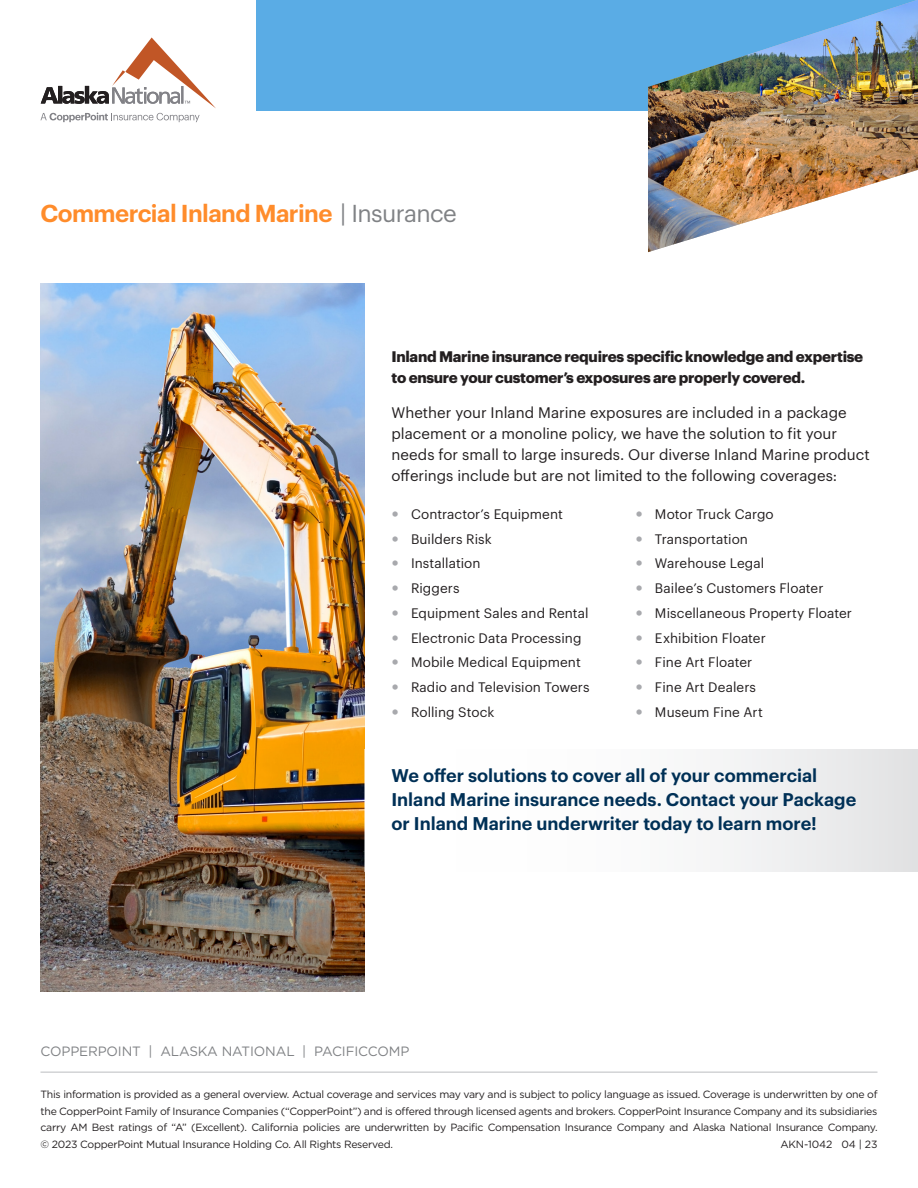
<style>
.page{position:relative;width:918px;height:1188px;background:#fff}
.page>*{position:absolute;margin:0;border:0;box-sizing:border-box;transform-origin:0 0}
.t1{font:600 24px "Graphik";letter-spacing:-.025em;color:#ff8c2b}
.t2{font:600 18px/24px "Graphik";color:#003056}
.Body{font:15px/21px "Graphik";color:#231f20}
.Body-2{font:700 15px/21px "Graphik";letter-spacing:-.02em;color:#231f20}
.t3{font:13.5px "Graphik";letter-spacing:.005em;color:#231f20}
.States{font:13.5px "Gotham";letter-spacing:-.01em;color:#808285}
.States-2{font:10.5px/16.5px "Gotham";letter-spacing:-.025em;color:#231f20;text-align:justify}
.s1{font-weight:400;color:#808285}
</style>
<div class="page">
<div style="left:256px;top:0;width:662px;height:110px;background:#5aace5"></div>
<svg style="left:40px;top:38px;width:176px;height:84px"></svg>
<img style="left:40px;top:284px;width:324px;height:707px">
<img style="left:648px;top:0;width:270px;height:252px">
<div style="left:364px;top:750px;width:554px;height:121px;background:linear-gradient(to right,#fff,#e7e8e9)"></div>
<hr style="left:40px;top:1072px;width:838px;height:1px;background:#bcbdc0">
<p class="t1" style="left:40px;top:195px;width:418px">Commercial Inland Marine <span class="s1">| Insurance</span></p>
<p class="Body-2" style="left:392px;top:345px;width:473px">Inland Marine insurance requires specific knowledge and expertise to ensure your customer’s exposures are properly covered.</p>
<p class="Body" style="left:392px;top:401px;width:480px">Whether your Inland Marine exposures are included in a package placement or a monoline policy, we have the solution to fit your needs for small to large insureds. Our diverse Inland Marine product offerings include but are not limited to the following coverages:</p>
<p class="t3" style="left:411px;top:504px;width:153px">Contractor’s Equipment</p>
<p class="t3" style="left:411px;top:529px;width:82px">Builders Risk</p>
<p class="t3" style="left:411px;top:553px;width:71px">Installation</p>
<p class="t3" style="left:411px;top:578px;width:50px">Riggers</p>
<p class="t3" style="left:411px;top:603px;width:179px">Equipment Sales and Rental</p>
<p class="t3" style="left:411px;top:628px;width:172px">Electronic Data Processing</p>
<p class="t3" style="left:411px;top:652px;width:171px">Mobile Medical Equipment</p>
<p class="t3" style="left:411px;top:677px;width:180px">Radio and Television Towers</p>
<p class="t3" style="left:411px;top:702px;width:85px">Rolling Stock</p>
<p class="t3" style="left:655px;top:504px;width:120px">Motor Truck Cargo</p>
<p class="t3" style="left:655px;top:529px;width:95px">Transportation</p>
<p class="t3" style="left:655px;top:553px;width:111px">Warehouse Legal</p>
<p class="t3" style="left:655px;top:578px;width:170px">Bailee’s Customers Floater</p>
<p class="t3" style="left:655px;top:603px;width:199px">Miscellaneous Property Floater</p>
<p class="t3" style="left:655px;top:628px;width:112px">Exhibition Floater</p>
<p class="t3" style="left:655px;top:652px;width:99px">Fine Art Floater</p>
<p class="t3" style="left:655px;top:677px;width:103px">Fine Art Dealers</p>
<p class="t3" style="left:655px;top:702px;width:109px">Museum Fine Art</p>
<p class="t2" style="left:392px;top:762px;width:466px">We offer solutions to cover all of your commercial<br>Inland Marine insurance needs. Contact your Package or Inland Marine underwriter today to learn more!</p>
<p class="States" style="left:40px;top:1043px;width:370px">COPPERPOINT | ALASKA NATIONAL | PACIFICCOMP</p>
<p class="States-2" style="left:40px;top:1086px;width:839px">This information is provided as a general overview. Actual coverage and services may vary and is subject to policy language as issued. Coverage is underwritten by one of the CopperPoint Family of Insurance Companies (“CopperPoint”) and is offered through licensed agents and brokers. CopperPoint Insurance Company and its subsidiaries carry AM Best ratings of “A” (Excellent). California policies are underwritten by Pacific Compensation Insurance Company and Alaska National Insurance Company. © 2023 CopperPoint Mutual Insurance Holding Co. All Rights Reserved.</p>
<p class="States-2" style="left:780px;top:1135px;width:99px">AKN-1042 04 | 23</p>
</div>
